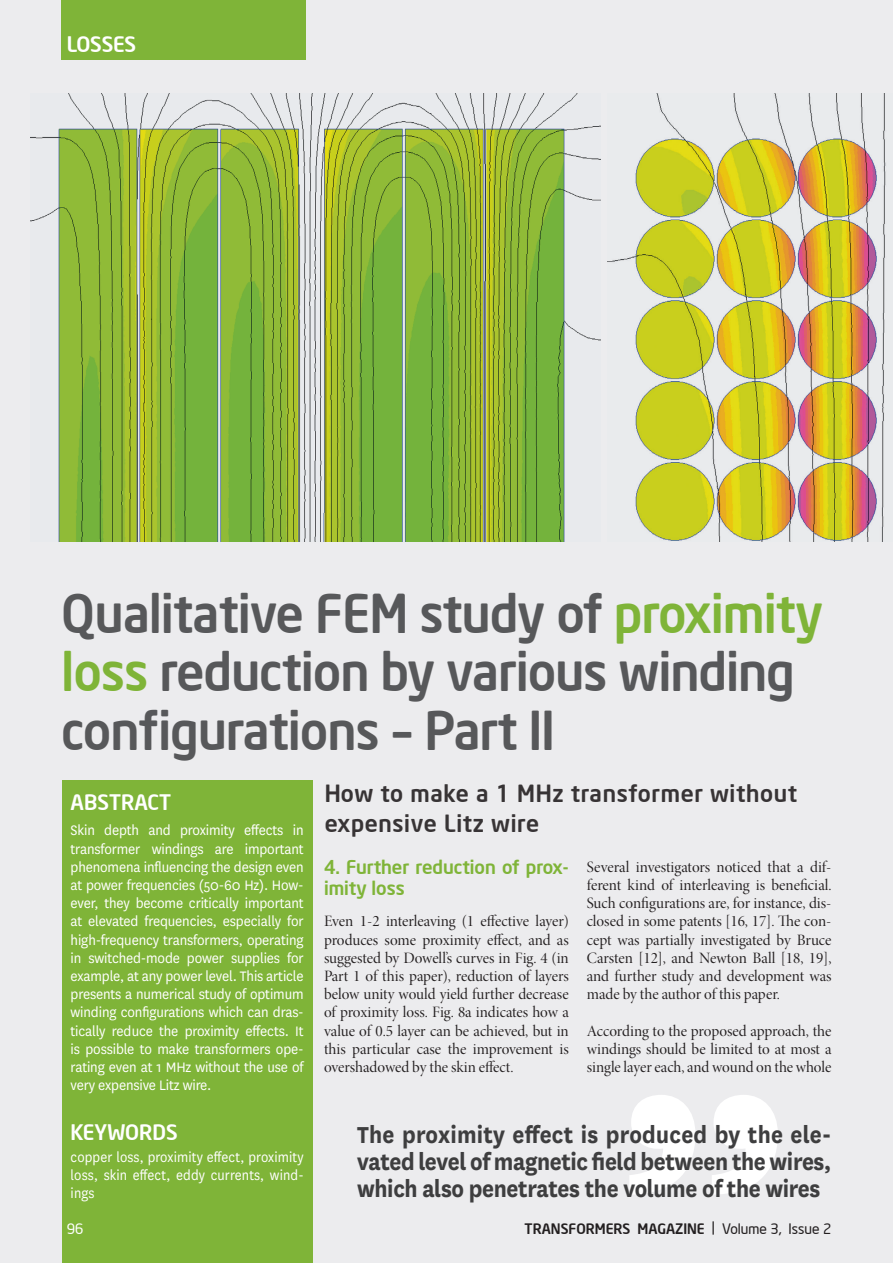
<style>
.page{position:relative;width:893px;height:1263px;background:#ececee}
.page>*{position:absolute;margin:0;border:0;box-sizing:border-box;transform-origin:0 0}
.t1{font:500 52.5px/58.5px "Neo Sans Intel";letter-spacing:-.01em;color:#57585a;scale:.95 1}
.t2{font:700 27px/27px "National";letter-spacing:-.015em;color:#3e3e3f;text-align:justify;scale:.91 1}
.t3{font:500 23.25px/30px "Neo Sans Intel";letter-spacing:.03em;color:#231f20}
.t4{font:500 21px "Neo Sans Intel";color:#fff}
.t5{font:500 18.75px/21px "Neo Sans Intel";color:#7fb438}
.t6{font:16.05px/18.1px "National";color:#fff;text-align:justify;scale:.94 1}
.t7{font:16.05px/18px "National";color:#fff;scale:.91 1}
.t8{font:15.9px/18.1px "Minion Pro Disp";color:#231f20;text-align:justify}
.t9{font:500 14.25px "Neo Sans Intel";color:#231f20}
.t10{font:14.25px "Neo Sans Intel";color:#fff}
.s1{color:#7fb438}
.s2{font-weight:400}
</style>
<div class="page">
<svg style="left:629px;top:1095px;width:149px;height:100px"></svg>
<img style="left:608px;top:93px;width:278px;height:448px">
<img style="left:31px;top:93px;width:570px;height:448px">
<div style="left:62px;top:781px;width:251px;height:482px;background:#7fb438"></div>
<div style="left:62px;top:0;width:244px;height:60px;background:#7fb438"></div>
<h3 class="t4" style="left:67px;top:31px;width:71px">LOSSES</h3>
<h1 class="t1" style="left:62px;top:583px;width:803px">Qualitative FEM study of <span class="s1">proximity loss</span> reduction by various winding configurations – Part II</h1>
<h3 class="t3" style="left:324px;top:778px;width:474px">How to make a 1 MHz transformer without expensive Litz wire</h3>
<h3 class="t4" style="left:71px;top:789px;width:102px">ABSTRACT</h3>
<p class="t6" style="left:71px;top:821px;width:249px">Skin depth and proximity effects in transformer windings are important phenomena influencing the design even at power frequencies (50-60 Hz). How&shy;ever, they become critically important at elevated frequencies, especially for high-frequency transformers, operating in switched-mode power supplies for example, at any power level. This article presents a numerical study of optimum winding configurations which can dras&shy;tically reduce the proximity effects. It is possible to make transformers ope&shy;rating even at 1 MHz without the use of very expensive Litz wire.</p>
<h3 class="t4" style="left:71px;top:1119px;width:109px">KEYWORDS</h3>
<p class="t7" style="left:71px;top:1147px;width:258px">copper loss, proximity effect, proximity loss, skin effect, eddy currents, wind&shy;ings</p>
<p class="t10" style="left:67px;top:1220px;width:18px">96</p>
<p class="t9" style="left:525px;top:1220px;width:308px">TRANSFORMERS MAGAZINE <span class="s2">| Volume</span> <span class="s2">3, I</span><span class="s2">ssue</span> <span class="s2">2</span></p>
<p class="t5" style="left:324px;top:856px;width:246px">4. Further reduction of prox&shy;imity loss</p>
<p class="t8" style="left:324px;top:912px;width:246px">Even 1-2 interleaving (1 effective layer) produces some proximity effect, and as suggested by Dowell’s curves in Fig. 4 (in Part 1 of this paper), reduction of layers below unity would yield further decrease of proximity loss. Fig. 8a indicates how a value of 0.5 layer can be achieved, but in this particular case the improvement is overshadowed by the skin effect.</p>
<p class="t8" style="left:587px;top:858px;width:246px">Several investigators noticed that a dif&shy;ferent kind of interleaving is beneficial.<br>Such configurations are, for instance, dis&shy;closed in some patents [16, 17]. The con&shy;cept was partially investigated by Bruce Carsten [12], and Newton Ball [18, 19], and further study and development was made by the author of this paper.</p>
<p class="t8" style="left:587px;top:1022px;width:246px">According to the proposed approach, the windings should be limited to at most a single layer each, and wound on the whole</p>
<h2 class="t2" style="left:357px;top:1119px;width:522px">The proximity effect is produced by the ele&shy;vated level of magnetic field between the wires, which also penetrates the volume of the wires</h2>
</div>
